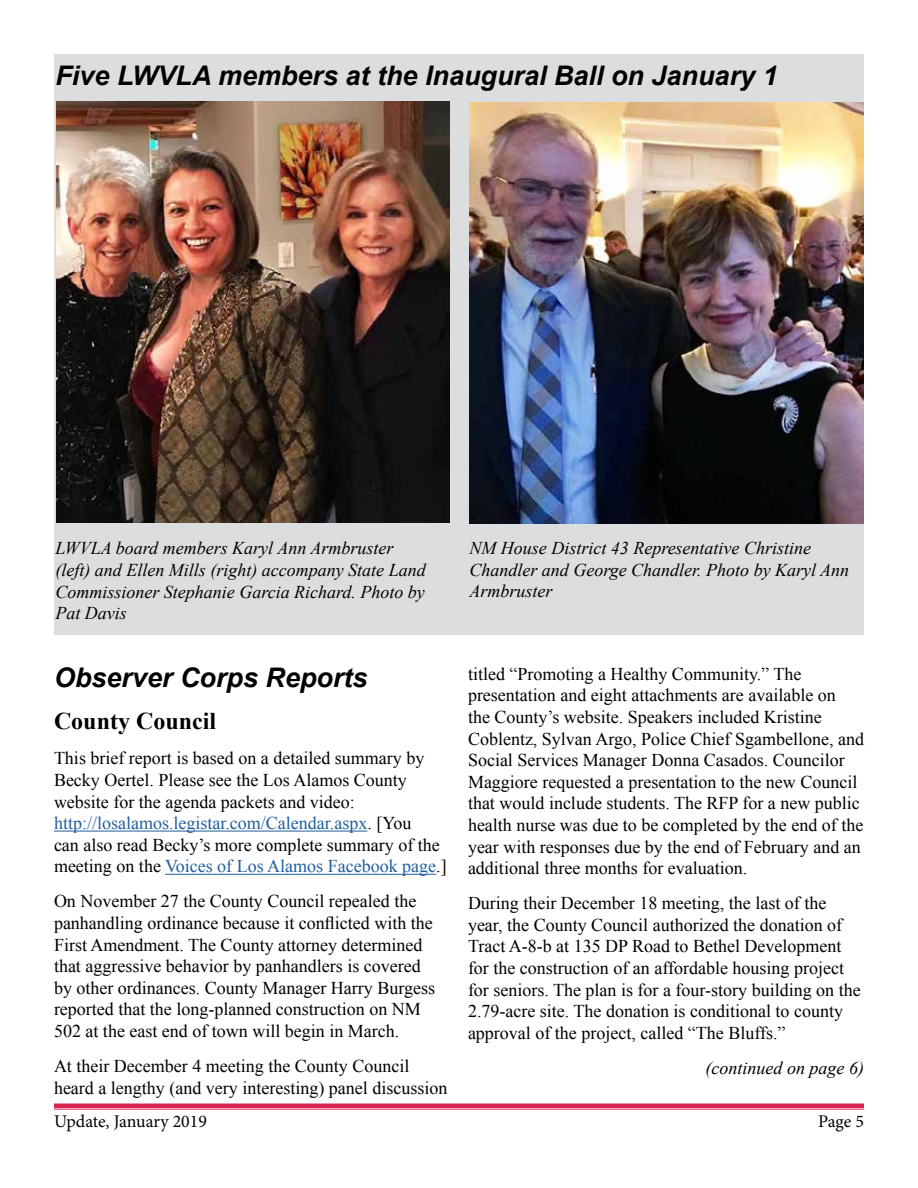
<style>
.page{position:relative;width:918px;height:1188px;background:#fff}
.page>*{position:absolute;margin:0;border:0;box-sizing:border-box;transform-origin:0 0}
.t1{font:italic 700 27px "Arial";color:#000}
.t2{font:700 24px "Times New Roman";color:#000}
.t3{font:18px/21.6px "Times New Roman";color:#000}
.t4{font:italic 18px/21.6px "Times New Roman";color:#000}
.t5{font:17.85px "Minion Pro";letter-spacing:-.005em;color:#000}
.s1{color:#215e9e}
</style>
<div class="page">
<hr style="left:54px;top:1104px;width:810px;height:4px;background:#d7254f">
<hr style="left:54px;top:1109px;width:810px;height:1px;background:#d7254f">
<div style="left:54px;top:54px;width:810px;height:580px;background:#dcddde"></div>
<hr style="left:54px;top:831px;width:313px;height:1px;background:#215e9e">
<hr style="left:165px;top:874px;width:271px;height:1px;background:#215e9e">
<img style="left:56px;top:101px;width:393px;height:421px">
<img style="left:469px;top:103px;width:394px;height:421px">
<h1 class="t1" style="left:56px;top:58px;width:724px">Five LWVLA members at the Inaugural Ball on January 1</h1>
<p class="t4" style="left:55px;top:537px;width:372px">LWVLA board members Karyl Ann Armbruster (left) and Ellen Mills (right) accompany State Land Commissioner Stephanie Garcia Richard. Photo by Pat Davis</p>
<p class="t4" style="left:469px;top:537px;width:381px">NM House District 43 Representative Christine<br>Chandler and George Chandler. Photo by Karyl Ann<br>Armbruster</p>
<h1 class="t1" style="left:54px;top:660px;width:315px">Observer Corps Reports</h1>
<h2 class="t2" style="left:54px;top:705px;width:164px">County Council</h2>
<p class="t3" style="left:54px;top:747px;width:394px">This brief report is based on a detailed summary by Becky Oertel. Please see the Los Alamos County website for the agenda packets and video: <span class="s1">http://losalamos.legistar.com/Calendar.aspx</span>. [You<br>can also read Becky’s more complete summary of the meeting on the <span class="s1">Voices of Los Alamos Facebook page</span>.]</p>
<p class="t3" style="left:54px;top:890px;width:383px">On November 27 the County Council repealed the panhandling ordinance because it conflicted with the First Amendment. The County attorney determined that aggressive behavior by panhandlers is covered by other ordinances. County Manager Harry Burgess reported that the long-planned construction on NM 502 at the east end of town will begin in March.</p>
<p class="t3" style="left:54px;top:1055px;width:395px">At their December 4 meeting the County Council heard a lengthy (and very interesting) panel discussion</p>
<p class="t3" style="left:468px;top:663px;width:398px">titled “Promoting a Healthy Community.” The presentation and eight attachments are available on<br>the County’s website. Speakers included Kristine Coblentz, Sylvan Argo, Police Chief Sgambellone, and Social Services Manager Donna Casados. Councilor Maggiore requested a presentation to the new Council that would include students. The RFP for a new public health nurse was due to be completed by the end of the year with responses due by the end of February and an additional three months for evaluation.</p>
<p class="t3" style="left:468px;top:892px;width:394px">During their December 18 meeting, the last of the year, the County Council authorized the donation of Tract A-8-b at 135 DP Road to Bethel Development for the construction of an affordable housing project for seniors. The plan is for a four-story building on the 2.79-acre site. The donation is conditional to county approval of the project, called “The Bluffs.”</p>
<p class="t4" style="left:706px;top:1057px;width:160px">(continued on page 6)</p>
<p class="t5" style="left:54px;top:1109px;width:154px">Update, January 2019</p>
<p class="t5" style="left:818px;top:1109px;width:47px">Page 5</p>
</div>
